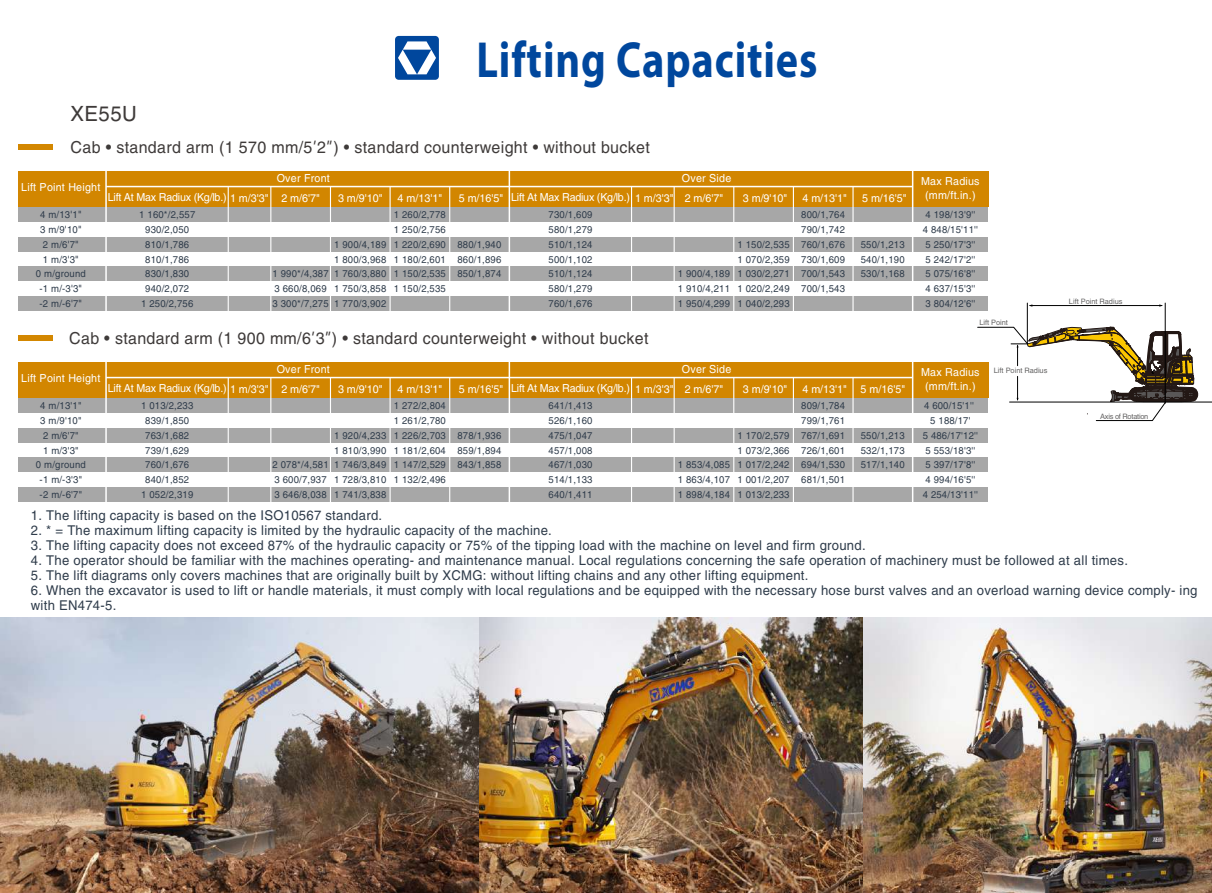
<style>
.page{position:relative;width:1212px;height:893px;background:#fff}
.page>*{position:absolute;margin:0;border:0;box-sizing:border-box;transform-origin:0 0}
.t1{font:700 51px "Myriad Pro";letter-spacing:.02em;color:#00479d;scale:.83 1}
.t2{font:21px "Helvetica LT Std";letter-spacing:.02em;color:#3e3a39}
.t3{font:16.5px "Helvetica LT Std";letter-spacing:.02em;color:#3e3a39}
.t4{font:13.5px/15px "Helvetica LT Std";letter-spacing:.02em;color:#2f3c4b}
.t5{font:11.1px/13.2px "Helvetica LT Std";letter-spacing:.02em;color:#fff;text-align:center}
.t6{font:11.1px "Helvetica LT Std";letter-spacing:-.02em;color:#fff}
.t7{font:9.75px/14.7px "Helvetica LT Std";letter-spacing:.02em;color:#2f3c4b;text-align:justify}
.t8{font:7.35px "Helvetica LT Std";letter-spacing:-.005em;color:#656464}
.t9{font:7.35px "Helvetica LT Std";letter-spacing:-.035em;color:#656464}
.s1{font-family:"Microsoft Ya Hei"}
.s2{font-size:10.2px;color:#303b4a}
</style>
<div class="page">
<div style="left:18px;top:207px;width:970px;height:15px;background:#a7a7a7"></div>
<div style="left:19px;top:237px;width:969px;height:14px;background:#a7a7a7"></div>
<div style="left:19px;top:266px;width:969px;height:15px;background:#a7a7a7"></div>
<div style="left:19px;top:296px;width:969px;height:15px;background:#a7a7a7"></div>
<div style="left:18px;top:171px;width:970px;height:36px;background:#d28600"></div>
<div style="left:18px;top:144px;width:35px;height:6px;background:#d38700"></div>
<div style="left:18px;top:335px;width:35px;height:6px;background:#d38700"></div>
<svg style="left:395px;top:36px;width:44px;height:44px"></svg>
<hr style="left:105px;top:171px;width:2px;height:140px;background:#fff">
<hr style="left:106px;top:186px;width:807px;height:1px;background:#fff">
<hr style="left:1009px;top:402px;width:203px;height:1px;background:#000">
<svg style="left:977px;top:251px;width:222px;height:171px"></svg>
<img style="left:0;top:617px;width:1212px;height:276px">
<hr style="left:228px;top:187px;width:1px;height:124px;background:#fff">
<hr style="left:270px;top:187px;width:1px;height:124px;background:#fff">
<hr style="left:330px;top:187px;width:1px;height:124px;background:#fff">
<hr style="left:389px;top:187px;width:2px;height:124px;background:#fff">
<hr style="left:449px;top:187px;width:1px;height:124px;background:#fff">
<hr style="left:509px;top:171px;width:1px;height:140px;background:#fff">
<hr style="left:912px;top:171px;width:1px;height:140px;background:#fff">
<hr style="left:631px;top:187px;width:1px;height:124px;background:#fff">
<hr style="left:674px;top:187px;width:1px;height:124px;background:#fff">
<hr style="left:733px;top:187px;width:1px;height:124px;background:#fff">
<hr style="left:793px;top:187px;width:1px;height:124px;background:#fff">
<hr style="left:852px;top:187px;width:1px;height:124px;background:#fff">
<div style="left:18px;top:398px;width:970px;height:15px;background:#a7a7a7"></div>
<div style="left:19px;top:428px;width:969px;height:14px;background:#a7a7a7"></div>
<div style="left:19px;top:457px;width:969px;height:15px;background:#a7a7a7"></div>
<div style="left:19px;top:487px;width:969px;height:15px;background:#a7a7a7"></div>
<div style="left:18px;top:362px;width:970px;height:36px;background:#d28600"></div>
<hr style="left:105px;top:362px;width:2px;height:140px;background:#fff">
<hr style="left:106px;top:377px;width:807px;height:1px;background:#fff">
<hr style="left:228px;top:378px;width:1px;height:124px;background:#fff">
<hr style="left:270px;top:378px;width:1px;height:124px;background:#fff">
<hr style="left:330px;top:378px;width:1px;height:124px;background:#fff">
<hr style="left:389px;top:378px;width:2px;height:124px;background:#fff">
<hr style="left:449px;top:378px;width:1px;height:124px;background:#fff">
<hr style="left:509px;top:362px;width:1px;height:140px;background:#fff">
<hr style="left:912px;top:362px;width:1px;height:140px;background:#fff">
<hr style="left:631px;top:378px;width:1px;height:124px;background:#fff">
<hr style="left:674px;top:378px;width:1px;height:124px;background:#fff">
<hr style="left:733px;top:378px;width:1px;height:124px;background:#fff">
<hr style="left:793px;top:378px;width:1px;height:124px;background:#fff">
<hr style="left:852px;top:378px;width:1px;height:124px;background:#fff">
<h2 class="t2" style="left:71px;top:101px;width:68px">XE55U</h2>
<h1 class="t1" style="left:476px;top:27px;width:412px">Lifting Capacities</h1>
<h3 class="t3" style="left:71px;top:137px;width:581px">Cab • standard arm (1 570 mm/5<span class="s1">′</span>2<span class="s1">″</span>) • standard counterweight • without bucket</h3>
<p class="t5" style="left:277px;top:171px;width:55px">Over Front</p>
<p class="t5" style="left:682px;top:171px;width:51px">Over Side</p>
<p class="t5" style="left:21px;top:180px;width:81px">Lift Point Height</p>
<p class="t6" style="left:108px;top:191px;width:214px">Lift At Max Radiux (Kg/lb.) 1 m/3'3" 2 m/6'7"</p>
<p class="t6" style="left:511px;top:191px;width:120px">Lift At Max Radiux (Kg/lb.)</p>
<p class="t5" style="left:338px;top:191px;width:46px">3 m/9'10"</p>
<p class="t5" style="left:398px;top:191px;width:46px">4 m/13'1"</p>
<p class="t5" style="left:459px;top:191px;width:46px">5 m/16'5"</p>
<p class="t5" style="left:635px;top:191px;width:90px">1 m/3'3" 2 m/6'7"</p>
<p class="t5" style="left:743px;top:191px;width:46px">3 m/9'10"</p>
<p class="t5" style="left:802px;top:191px;width:46px">4 m/13'1"</p>
<p class="t5" style="left:862px;top:191px;width:46px">5 m/16'5"</p>
<p class="t7" style="left:549px;top:208px;width:45px">730/1,609<br>580/1,279<br>510/1,124<br>500/1,102<br>510/1,124<br>580/1,279<br>760/1,676</p>
<p class="t7" style="left:36px;top:208px;width:51px;text-align:center">4 m/13<span class="s2">'</span>1<span class="s2">"<br></span>3 m/9<span class="s2">'</span>10<span class="s2">"<br></span>2 m/6<span class="s2">'</span>7<span class="s2">"<br></span>1 m/3<span class="s2">'</span>3<span class="s2">"<br></span>0 m/ground -1 m/-3<span class="s2">'</span>3<span class="s2">" </span>-2 m/-6<span class="s2">'</span>7<span class="s2">"</span></p>
<p class="t7" style="left:139px;top:208px;width:58px;text-align:center">1 160*/2,557<br>930/2,050<br>810/1,786<br>810/1,786<br>830/1,830<br>940/2,072<br>1 250/2,756</p>
<p class="t7" style="left:394px;top:208px;width:54px">1 260/2,778<br>1 250/2,756<br>1 220/2,690<br>1 180/2,601<br>1 150/2,535<br>1 150/2,535</p>
<p class="t7" style="left:801px;top:208px;width:45px">800/1,764<br>790/1,742<br>760/1,676<br>730/1,609<br>700/1,543<br>700/1,543</p>
<p class="t7" style="left:334px;top:237px;width:54px">1 900/4,189<br>1 800/3,968<br>1 760/3,880<br>1 750/3,858<br>1 770/3,902</p>
<p class="t7" style="left:457px;top:237px;width:45px">880/1,940<br>860/1,896<br>850/1,874</p>
<p class="t7" style="left:737px;top:237px;width:54px">1 150/2,535<br>1 070/2,359<br>1 030/2,271<br>1 020/2,249<br>1 040/2,293</p>
<p class="t7" style="left:861px;top:237px;width:45px">550/1,213<br>540/1,190<br>530/1,168</p>
<p class="t7" style="left:272px;top:267px;width:58px;text-align:left">1 990*/4,387<br>3 660/8,069<br>3 300*/7,275</p>
<p class="t7" style="left:678px;top:267px;width:54px">1 900/4,189<br>1 910/4,211<br>1 950/4,299</p>
<h3 class="t3" style="left:69px;top:328px;width:581px">Cab • standard arm (1 900 mm/6<span class="s1">′</span>3<span class="s1">″</span>) • standard counterweight • without bucket</h3>
<p class="t5" style="left:21px;top:371px;width:81px">Lift Point Height</p>
<p class="t5" style="left:277px;top:362px;width:55px">Over Front</p>
<p class="t5" style="left:682px;top:362px;width:51px">Over Side</p>
<p class="t5" style="left:338px;top:382px;width:46px">3 m/9'10"</p>
<p class="t5" style="left:398px;top:382px;width:46px">4 m/13'1"</p>
<p class="t5" style="left:459px;top:382px;width:46px">5 m/16'5"</p>
<p class="t5" style="left:635px;top:382px;width:90px">1 m/3'3" 2 m/6'7"</p>
<p class="t5" style="left:743px;top:382px;width:46px">3 m/9'10"</p>
<p class="t5" style="left:802px;top:382px;width:104px">4 m/13'1" 5 m/16'5"</p>
<p class="t6" style="left:108px;top:382px;width:214px">Lift At Max Radiux (Kg/lb.) 1 m/3'3" 2 m/6'7"</p>
<p class="t6" style="left:511px;top:382px;width:120px">Lift At Max Radiux (Kg/lb.)</p>
<p class="t7" style="left:36px;top:399px;width:51px;text-align:center">4 m/13'1"<br>3 m/9'10"<br>2 m/6'7"<br>1 m/3'3"<br>0 m/ground -1 m/-3'3" -2 m/-6'7"</p>
<p class="t7" style="left:141px;top:399px;width:54px;text-align:center">1 013/2,233<br>839/1,850<br>763/1,682<br>739/1,629<br>760/1,676<br>840/1,852<br>1 052/2,319</p>
<p class="t7" style="left:272px;top:458px;width:58px;text-align:left">2 078*/4,581<br>3 600/7,937<br>3 646/8,038</p>
<p class="t7" style="left:334px;top:428px;width:54px">1 920/4,233<br>1 810/3,990<br>1 746/3,849<br>1 728/3,810<br>1 741/3,838</p>
<p class="t7" style="left:394px;top:399px;width:54px">1 272/2,804<br>1 261/2,780<br>1 226/2,703<br>1 181/2,604<br>1 147/2,529<br>1 132/2,496</p>
<p class="t7" style="left:457px;top:428px;width:45px">878/1,936<br>859/1,894<br>843/1,858</p>
<p class="t7" style="left:549px;top:399px;width:45px">641/1,413<br>526/1,160<br>475/1,047<br>457/1,008<br>467/1,030<br>514/1,133<br>640/1,411</p>
<p class="t7" style="left:678px;top:458px;width:54px">1 853/4,085<br>1 863/4,107<br>1 898/4,184</p>
<p class="t7" style="left:737px;top:428px;width:54px">1 170/2,579<br>1 073/2,366<br>1 017/2,242<br>1 001/2,207<br>1 013/2,233</p>
<p class="t7" style="left:801px;top:399px;width:45px">809/1,784<br>799/1,761<br>767/1,691<br>726/1,601<br>694/1,530<br>681/1,501</p>
<p class="t7" style="left:861px;top:428px;width:45px">550/1,213<br>532/1,173<br>517/1,140</p>
<p class="t5" style="left:921px;top:175px;width:60px">Max Radius (mm/ft.in.)</p>
<p class="t7" style="left:923px;top:208px;width:57px;text-align:left">4 198/13'9''<br>4 848/15'11''<br>5 250/17'3''<br>5 242/17'2''<br>5 075/16'8''<br>4 637/15'3''<br>3 804/12'6''</p>
<p class="t8" style="left:979px;top:318px;width:30px">Lift Point</p>
<p class="t5" style="left:921px;top:366px;width:60px">Max Radius (mm/ft.in.)</p>
<p class="t7" style="left:923px;top:399px;width:57px;text-align:center">4 600/15'1''<br>5 188/17'<br>5 486/17'12''<br>5 553/18'3''<br>5 397/17'8''<br>4 994/16'5''<br>4 254/13'11''</p>
<p class="t8" style="left:994px;top:366px;width:55px">Lift Point Radius</p>
<p class="t8" style="left:1069px;top:297px;width:55px">Lift Point Radius</p>
<p class="t9" style="left:1100px;top:412px;width:50px">Axis of Rotation</p>
<h3 class="t4" style="left:31px;top:507px;width:353px">1. The lifting capacity is based on the ISO10567 standard.</h3>
<h3 class="t4" style="left:31px;top:522px;width:522px">2. * = The maximum lifting capacity is limited by the hydraulic capacity of the machine.</h3>
<h3 class="t4" style="left:31px;top:537px;width:836px">3. The lifting capacity does not exceed 87% of the hydraulic capacity or 75% of the tipping load with the machine on level and firm ground.</h3>
<h3 class="t4" style="left:31px;top:552px;width:1098px">4. The operator should be familiar with the machines operating- and maintenance manual. Local regulations concerning the safe operation of machinery must be followed at all times.</h3>
<h3 class="t4" style="left:31px;top:567px;width:779px">5. The lift diagrams only covers machines that are originally built by XCMG: without lifting chains and any other lifting equipment.</h3>
<h3 class="t4" style="left:31px;top:582px;width:1168px">6. When the excavator is used to lift or handle materials, it must comply with local regulations and be equipped with the necessary hose burst valves and an overload warning device comply- ing with EN474-5.</h3>
</div>
